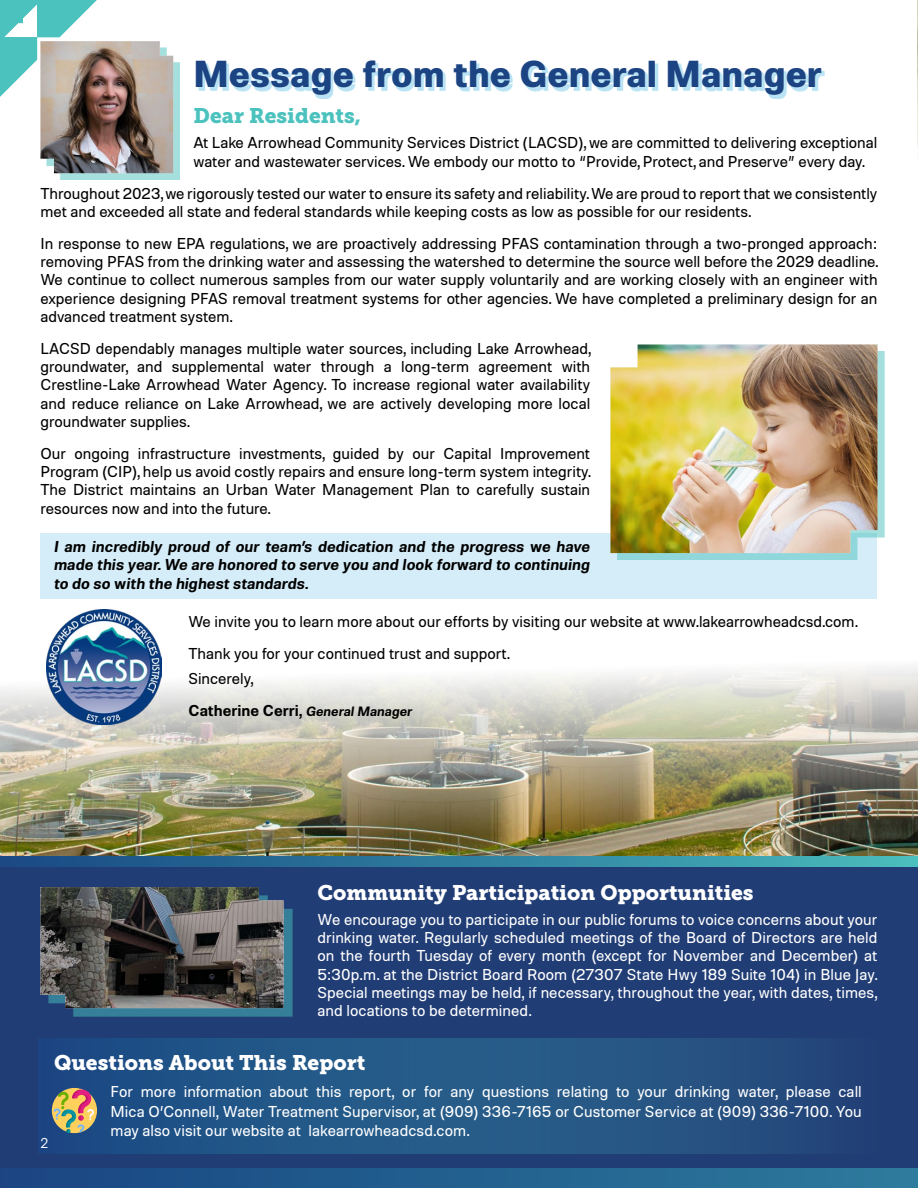
<style>
.page{position:relative;width:918px;height:1188px;background:#fff}
.page>*{position:absolute;margin:0;border:0;box-sizing:border-box;transform-origin:0 0}
.t1{font:700 37.5px "Molde";color:#1c4482}
.t2{font:21px "Museo Slab 900";color:#fff}
.t3{font:21px "Museo Slab 900";color:#4bc2be}
.t4{font:15.75px/18.3px "Molde";color:#000}
.t5{font:15.75px/18.3px "Molde";letter-spacing:.005em;color:#fff;text-align:justify}
.t6{font:italic 600 15.75px/18.3px "Molde";color:#000;text-align:justify}
.t7{font:600 15.75px/31.5px "Molde";color:#000}
.t8{font:13.5px "ITC Avant Garde Std";color:#fff}
.s1{font-weight:400}
.s2{font-style:italic;font-size:13.5px}
</style>
<div class="page">
<hr style="left:917px;top:0;width:1px;height:657px;background:#99d7f0">
<img style="left:0;top:637px;width:918px;height:219px">
<div style="left:0;top:866px;width:918px;height:303px;background:#213d75"></div>
<hr style="left:917px;top:0;width:1px;height:383px;background:#e9f6fb">
<img style="left:917px;top:0;width:1px;height:169px">
<svg style="left:0;top:856px;width:918px;height:10px;background:#2f7f9f"></svg>
<div style="left:199px;top:63px;width:626px;height:36px;background:#99d7f0;opacity:.7"></div>
<div style="left:40px;top:533px;width:838px;height:66px;background:#d5edf8"></div>
<div style="left:617px;top:351px;width:268px;height:209px;background:#4bc2be;opacity:.5"></div>
<img style="left:610px;top:345px;width:268px;height:208px">
<div style="left:47px;top:48px;width:133px;height:132px;background:#4bc2be;opacity:.5"></div>
<svg style="left:0;top:0;width:97px;height:97px"></svg>
<img style="left:40px;top:41px;width:133px;height:132px">
<img style="left:47px;top:609px;width:114px;height:115px">
<div style="left:0;top:1169px;width:918px;height:19px;background:linear-gradient(to right,#194582,#2d7b9d)"></div>
<svg style="left:38px;top:1039px;width:765px;height:115px"></svg>
<div style="left:48px;top:895px;width:244px;height:122px;background:#4bc2be;opacity:.5"></div>
<img style="left:40px;top:887px;width:244px;height:121px">
<svg style="left:52px;top:1088px;width:45px;height:45px"></svg>
<svg style="left:54px;top:1090px;width:40px;height:43px;background:#bfa06d"></svg>
<h2 class="t1" style="left:193px;top:49px;width:630px">Message from the General Manager</h2>
<h3 class="t3" style="left:193px;top:104px;width:169px">Dear Residents,</h3>
<p class="t4" style="left:193px;top:133px;width:685px">At Lake Arrowhead Community Services District (LACSD), we are committed to delivering exceptional water and wastewater services. We embody our motto to “Provide, Protect, and Preserve” every day.</p>
<p class="t4" style="left:41px;top:183px;width:838px">Throughout 2023, we rigorously tested our water to ensure its safety and reliability. We are proud to report that we consistently met and exceeded all state and federal standards while keeping costs as low as possible for our residents.</p>
<p class="t4" style="left:41px;top:233px;width:839px;text-align:justify">In response to new EPA regulations, we are proactively addressing PFAS contamination through a two-pronged approach: removing PFAS from the drinking water and assessing the watershed to determine the source well before the 2029 deadline.<br>We continue to collect numerous samples from our water supply voluntarily and are working closely with an engineer with experience designing PFAS removal treatment systems for other agencies. We have completed a preliminary design for an advanced treatment system.</p>
<p class="t4" style="left:41px;top:338px;width:552px;text-align:justify">LACSD dependably manages multiple water sources, including Lake Arrowhead, groundwater, and supplemental water through a long-term agreement with Crestline-Lake Arrowhead Water Agency. To increase regional water availability and reduce reliance on Lake Arrowhead, we are actively developing more local groundwater supplies.</p>
<p class="t4" style="left:41px;top:443px;width:552px;text-align:justify">Our ongoing infrastructure investments, guided by our Capital Improvement Program (CIP), help us avoid costly repairs and ensure long-term system integrity.<br>The District maintains an Urban Water Management Plan to carefully sustain resources now and into the future.</p>
<p class="t6" style="left:54px;top:537px;width:538px">I am incredibly proud of our team’s dedication and the progress we have made this year. We are honored to serve you and look forward to continuing to do so with the highest standards.</p>
<p class="t4" style="left:188px;top:605px;width:671px;line-height:31.8px">We invite you to learn more about our efforts by visiting our website at www.lakearrowheadcsd.com.<br>Thank you for your continued trust and support.</p>
<p class="t7" style="left:188px;top:662px;width:226px"><span class="s1">Sincerely,<br></span>Catherine Cerri, <span class="s2">General Manager</span></p>
<h3 class="t2" style="left:318px;top:880px;width:438px">Community Participation Opportunities</h3>
<p class="t5" style="left:318px;top:910px;width:562px">We encourage you to participate in our public forums to voice concerns about your drinking water. Regularly scheduled meetings of the Board of Directors are held on the fourth Tuesday of every month (except for November and December) at 5:30p.m. at the District Board Room (27307 State Hwy 189 Suite 104) in Blue Jay.<br>Special meetings may be held, if necessary, throughout the year, with dates, times, and locations to be determined.</p>
<h3 class="t2" style="left:54px;top:1051px;width:313px">Questions About This Report</h3>
<p class="t5" style="left:111px;top:1081px;width:753px;line-height:19.5px">For more information about this report, or for any questions relating to your drinking water, please call Mica O’Connell, Water Treatment Supervisor, at (909) 336-7165 or Customer Service at (909) 336-7100. You may also visit our website at lakearrowheadcsd.com.</p>
<p class="t8" style="left:40px;top:1135px;width:9px">2</p>
</div>
